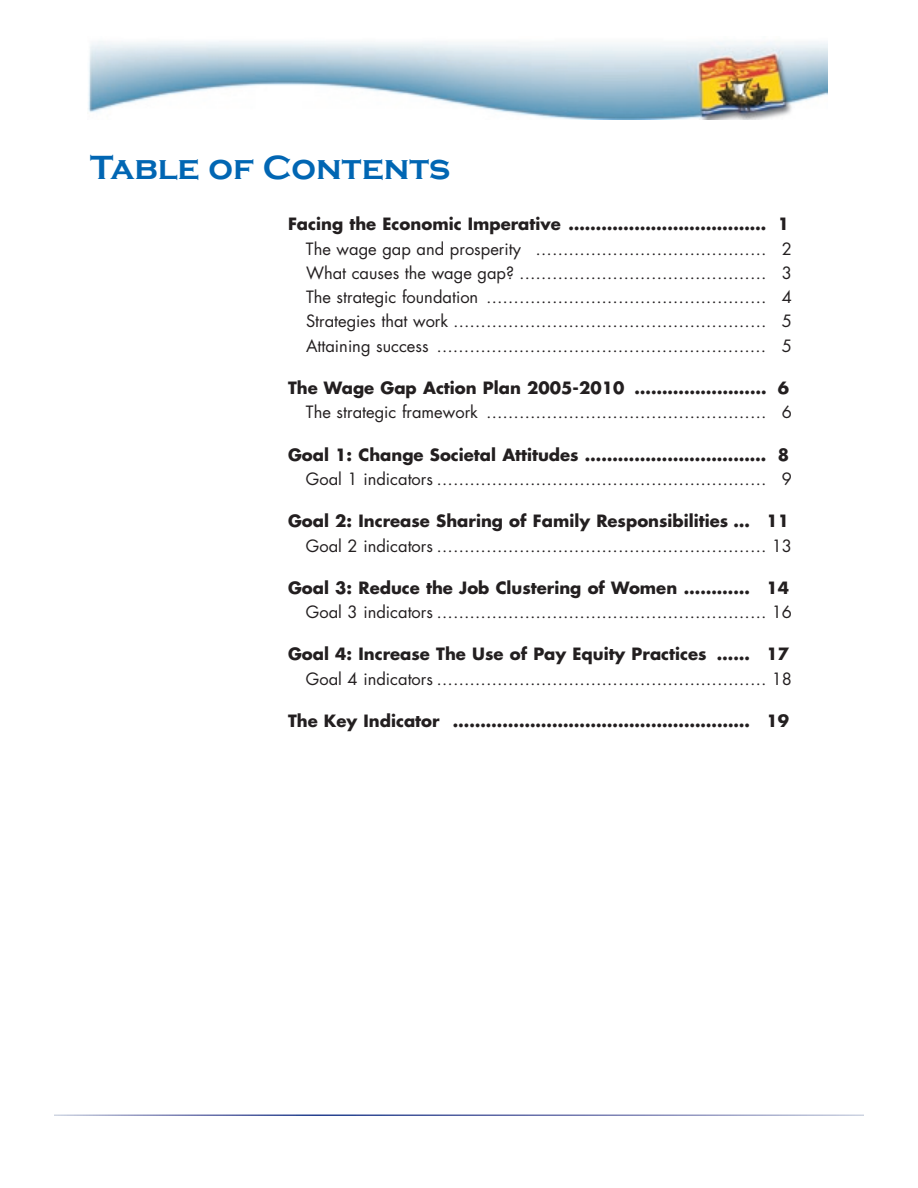
<style>
.page{position:relative;width:918px;height:1188px;background:#fff}
.page>*{position:absolute;margin:0;border:0;box-sizing:border-box;transform-origin:0 0}
.t1{font:700 34.5px "Copperplate Gothic";color:#0166b3}
.t2{font:16.5px/24.3px "Futura";color:#231f20;text-align:justify}
.t3{font:700 16.5px "Futura";color:#231f20}
</style>
<div class="page">
<img style="left:88px;top:41px;width:740px;height:79px">
<h1 class="t1" style="left:90px;top:148px;width:362px">Table of Contents</h1>
<p class="t3" style="left:288px;top:213px;width:503px">Facing the Economic Imperative ……………………………… 1</p>
<p class="t2" style="left:306px;top:236px;width:488px">The wage gap and prosperity …………………………………… 2<br>What causes the wage gap? ……………………………………… 3<br>The strategic foundation …………………………………………… 4<br>Strategies that work ………………………………………………… 5<br>Attaining success …………………………………………………… 5</p>
<p class="t3" style="left:288px;top:376px;width:503px">The Wage Gap Action Plan 2005-2010 …………………… 6</p>
<p class="t2" style="left:306px;top:400px;width:488px">The strategic framework …………………………………………… 6</p>
<p class="t3" style="left:288px;top:443px;width:503px">Goal 1: Change Societal Attitudes …………………………… 8</p>
<p class="t2" style="left:306px;top:466px;width:488px">Goal 1 indicators …………………………………………………… 9</p>
<p class="t3" style="left:288px;top:510px;width:503px">Goal 2: Increase Sharing of Family Responsibilities … 11</p>
<p class="t2" style="left:306px;top:533px;width:488px">Goal 2 indicators …………………………………………………… 13</p>
<p class="t3" style="left:288px;top:576px;width:503px">Goal 3: Reduce the Job Clustering of Women ………… 14</p>
<p class="t2" style="left:306px;top:600px;width:488px">Goal 3 indicators …………………………………………………… 16</p>
<p class="t3" style="left:288px;top:643px;width:503px">Goal 4: Increase The Use of Pay Equity Practices …… 17</p>
<p class="t2" style="left:306px;top:666px;width:488px">Goal 4 indicators …………………………………………………… 18</p>
<p class="t3" style="left:288px;top:709px;width:503px">The Key Indicator ……………………………………………… 19</p>
</div>
